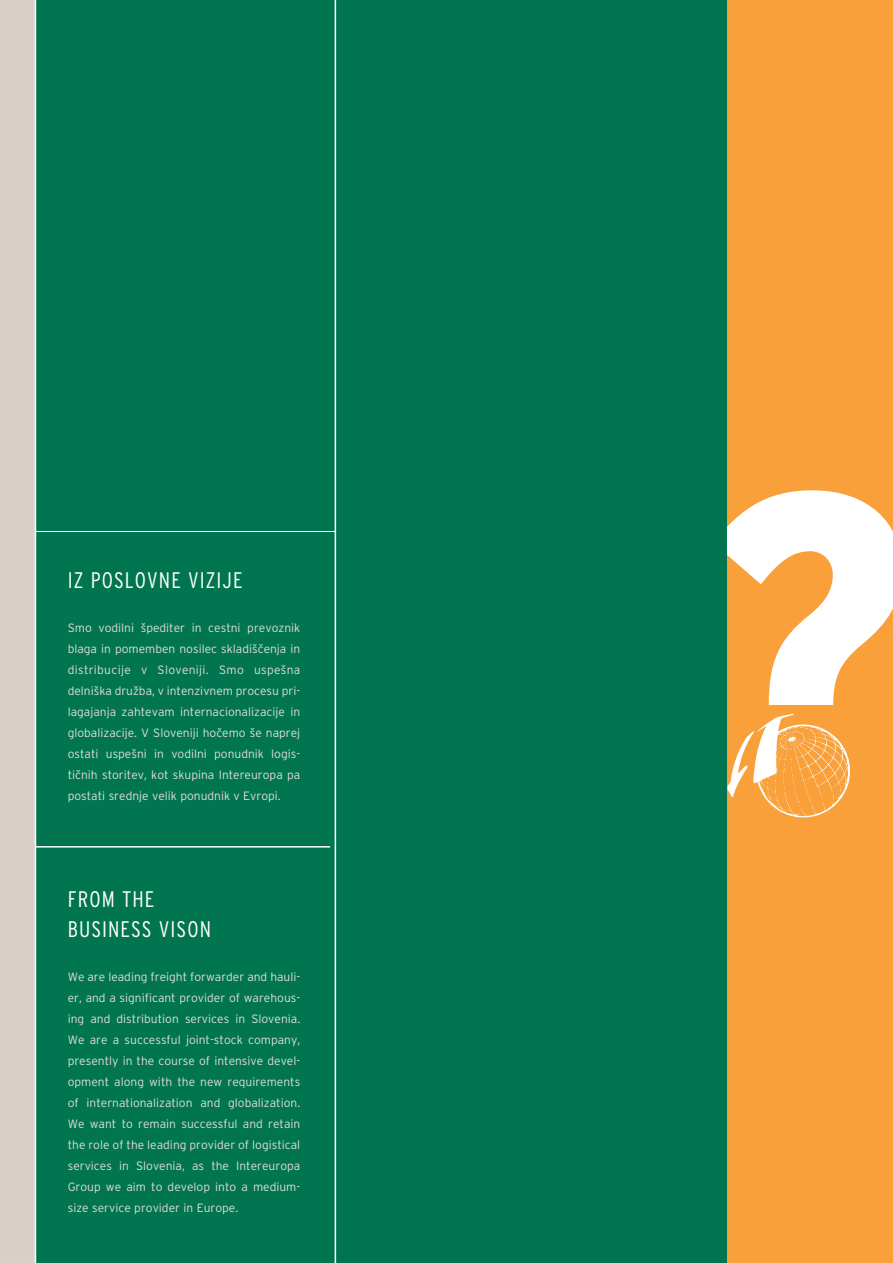
<style>
.page{position:relative;width:893px;height:1263px;background:#fff}
.page>*{position:absolute;margin:0;border:0;box-sizing:border-box;transform-origin:0 0}
.t1{font:900 condensed 435.45px "Interstate EE";color:#fff}
.t2{font:300 condensed 22.5px/30px "Interstate EE";letter-spacing:.045em;color:#fff}
.t3{font:300 12px/21px "Interstate EE";color:#e3ddd7;text-align:justify}
</style>
<div class="page">
<div style="left:1px;top:0;width:891px;height:1263px;background:#f9a03a"></div>
<img style="left:727px;top:713px;width:123px;height:105px">
<div style="left:1px;top:0;width:726px;height:1263px;background:#00754f"></div>
<hr style="left:334px;top:0;width:2px;height:1263px;background:#fff">
<hr style="left:35px;top:846px;width:295px;height:2px;background:#fff">
<hr style="left:35px;top:531px;width:300px;height:1px;background:#fff">
<div style="left:1px;top:0;width:34px;height:1263px;background:#d8d0c8"></div>
<hr style="left:35px;top:0;width:1px;height:1263px;background:#fff">
<h2 class="t2" style="left:68px;top:567px;width:176px">IZ POSLOVNE VIZIJE</h2>
<p class="t3" style="left:68px;top:618px;width:234px">Smo vodilni ‰pediter in cestni prevoznik blaga in pomemben nosilec skladi‰ãenja in distribucije v Sloveniji. Smo uspe‰na delni‰ka druÏba, v intenzivnem procesu pri&shy;lagajanja zahtevam internacionalizacije in globalizacije. V Sloveniji hoãemo ‰e naprej ostati uspe‰ni in vodilni ponudnik logis&shy;tiãnih storitev, kot skupina Intereuropa pa postati srednje velik ponudnik v Evropi.</p>
<h2 class="t2" style="left:68px;top:886px;width:145px">FROM THE<br>BUSINESS VISON</h2>
<p class="t3" style="left:68px;top:967px;width:234px">We are leading freight forwarder and hauli&shy;er, and a significant provider of warehous&shy;ing and distribution services in Slovenia.<br>We are a successful joint-stock company, presently in the course of intensive devel&shy;opment along with the new requirements of internationalization and globalization.<br>We want to remain successful and retain the role of the leading provider of logistical services in Slovenia, as the Intereuropa Group we aim to develop into a medium&shy;size service provider in Europe.</p>
<h1 class="t1" style="left:706px;top:483px;width:206px">?</h1>
</div>
